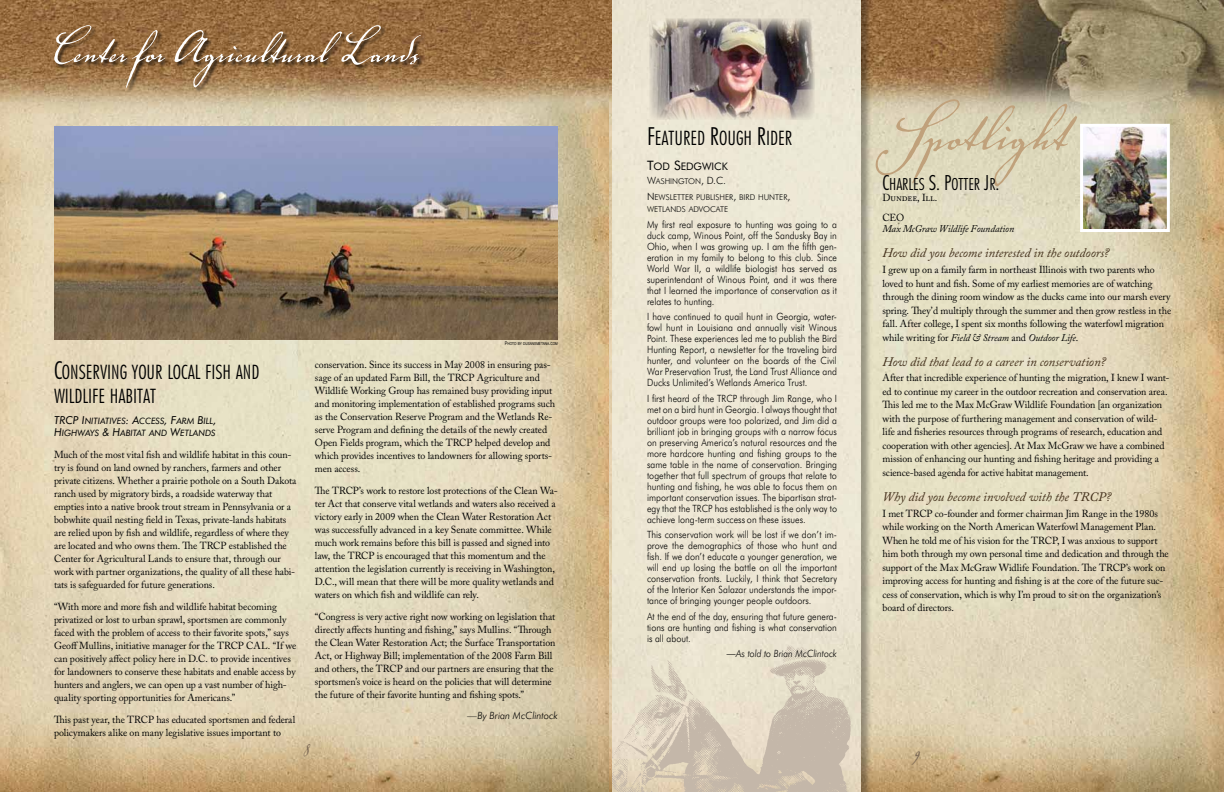
<style>
.page{position:relative;width:1224px;height:792px;background:#fff}
.page>*{position:absolute;margin:0;border:0;box-sizing:border-box;transform-origin:0 0}
.t1{font:87px "Voluta Script";color:#c0a17b}
.t2{font:60px "Voluta Script";color:#fff}
.t3{font:33px "Voluta Script";color:#7c6955}
.t4{font:20px/24px "Futura BT Light Condensed SC800";color:#000}
.t5{font:16.8px "Futura BT Light Condensed SC800";color:#000}
.t6{font:italic 13px "Adobe Caslon Pro";letter-spacing:-.005em;color:#422f1a}
.t7{font:10.4px "Futura BT Book SC800";color:#000}
.t8{font:10.2px/13px "Adobe Caslon Pro";letter-spacing:-.005em;color:#000}
.t9{font:italic 10.2px "Adobe Caslon Pro";letter-spacing:-.005em;color:#000}
.t10{font:300 10px/11px "Futura BT";color:#000;text-align:justify;scale:.9 1}
.t11{font:italic 300 10px "Futura BT";color:#000;scale:.9 1}
.t12{font:italic 300 10px "Futura BT";color:#000}
.t13{font:8.8px/12px "Futura BT Book Italic SC800";color:#000}
.t14{font:8px/16.5px "Futura BT Light SC800";color:#000}
.t15{font:4px "Helvetica Narrow SC800";color:#000}
.s1{font-size:5px}
.s2{font-size:25px}
.s3{font-size:11px}
.s4{font-style:normal}
.s5{font-size:13px}
.s6{font-size:10px}
.s7{font-family:"Adobe Caslon Pro";font-weight:400}
.s8{font-size:21px}
.s9{font-style:italic}
</style>
<div class="page">
<img style="left:0;top:0;width:610px;height:792px">
<img style="left:610px;top:0;width:614px;height:792px">
<div style="left:614px;top:0;width:258px;height:792px;background:#000;opacity:.33"></div>
<div style="left:613px;top:0;width:247px;height:611px;background:#ece7d5"></div>
<img style="left:1084px;top:128px;width:82px;height:100px">
<div style="left:1080px;top:124px;width:90px;height:108px;border:3px solid #fff"></div>
<div style="left:54px;top:25px;width:372px;height:69px;background:#000;opacity:.75"></div>
<img style="left:612px;top:611px;width:269px;height:181px">
<img style="left:54px;top:126px;width:504px;height:214px">
<img style="left:650px;top:18px;width:164px;height:101px">
<h2 class="t2" style="left:46px;top:6px;width:374px">Center for Agricultural Lands</h2>
<p class="t15" style="left:505px;top:341px;width:54px"><span class="s1">P</span>HOTO BY DUSANSMETANA<span class="s1">.</span>COM</p>
<h3 class="t4" style="left:54px;top:360px;width:207px"><span class="s2">C</span>ONSERVING YOUR LOCAL FISH AND<br>WILDLIFE HABITAT</h3>
<p class="t13" style="left:54px;top:415px;width:164px"><span class="s3">TR CP I</span>NITIATIVES<span class="s3">: A</span>CCESS<span class="s3">, F</span>ARM <span class="s3">B</span>ILL<span class="s3">,<br>H</span>IGHWAYS <span class="s3">&amp; H</span>ABITAT AND <span class="s3">W</span>ETLANDS</p>
<p class="t8" style="left:54px;top:448px;width:244px">Much of the most vital fish and wildlife habitat in this coun&shy;try is found on land owned by ranchers, farmers and other private citizens. Whether a prairie pothole on a South Dakota ranch used by migratory birds, a roadside waterway that empties into a native brook trout stream in Pennsylvania or a bobwhite quail nesting field in Texas, private-lands habitats are relied upon by fish and wildlife, regardless of where they are located and who owns them. The TRCP established the Center for Agricultural Lands to ensure that, through our work with partner organizations, the quality of all these habi&shy;tats is safeguarded for future generations.</p>
<p class="t8" style="left:54px;top:600px;width:244px">“With more and more fish and wildlife habitat becoming privatized or lost to urban sprawl, sportsmen are commonly faced with the problem of access to their favorite spots,” says Geoff Mullins, initiative manager for the TRCP CAL. “If we can positively affect policy here in D.C. to provide incentives for landowners to conserve these habitats and enable access by hunters and anglers, we can open up a vast number of high&shy;quality sporting opportunities for Americans.”</p>
<p class="t8" style="left:54px;top:713px;width:243px">This past year, the TRCP has educated sportsmen and federal policymakers alike on many legislative issues important to</p>
<p class="t8" style="left:315px;top:358px;width:242px">conservation. Since its success in May 2008 in ensuring pas&shy;sage of an updated Farm Bill, the TRCP Agriculture and Wildlife Working Group has remained busy providing input and monitoring implementation of established programs such as the Conservation Reserve Program and the Wetlands Re&shy;serve Program and defining the details of the newly created Open Fields program, which the TRCP helped develop and which provides incentives to landowners for allowing sports&shy;men access.</p>
<p class="t8" style="left:315px;top:484px;width:244px">The TRCP’s work to restore lost protections of the Clean Wa&shy;ter Act that conserve vital wetlands and waters also received a victory early in 2009 when the Clean Water Restoration Act was successfully advanced in a key Senate committee. While much work remains before this bill is passed and signed into law, the TRCP is encouraged that this momentum and the attention the legislation currently is receiving in Washington, D.C., will mean that there will be more quality wetlands and waters on which fish and wildlife can rely.</p>
<p class="t8" style="left:315px;top:610px;width:242px">“Congress is very active right now working on legislation that directly affects hunting and fishing,” says Mullins. “Through the Clean Water Restoration Act; the Surface Transportation Act, or Highway Bill; implementation of the 2008 Farm Bill and others, the TRCP and our partners are ensuring that the sportsmen’s voice is heard on the policies that will determine the future of their favorite hunting and fishing spots.”</p>
<p class="t12" style="left:467px;top:710px;width:92px"><span class="s4">—</span>By Brian McClintock</p>
<h3 class="t3" style="left:303px;top:726px;width:8px">8</h3>
<h3 class="t4" style="left:647px;top:126px;width:145px"><span class="s2">F</span>EATURED <span class="s2">R</span>OUGH <span class="s2">R</span>IDER</h3>
<p class="t7" style="left:647px;top:160px;width:82px"><span class="s5">T</span>OD <span class="s5">S</span>EDGWICK</p>
<p class="t14" style="left:647px;top:173px;width:145px"><span class="s6">W</span>ASHINGTON<span class="s6">, D.C.<br>N</span> EWSLETTER PUBLISHER<span class="s6">,</span> BIRD HUNTER<span class="s6">,</span></p>
<p class="t14" style="left:647px;top:201px;width:83px">WETLANDS ADVOCATE</p>
<p class="t10" style="left:647px;top:219px;width:213px">My first real exposure to hunting was going to a duck camp, Winous Point, off the Sandusky Bay in Ohio, when I was growing up. I am the fifth gen&shy;eration in my family to belong to this club. Since World War II, a wildlife biologist has served as superintendant of Winous Point, and it was there that I learned the importance of conservation as it relates to hunting.</p>
<p class="t10" style="left:647px;top:311px;width:213px">I have continued to quail hunt in Georgia, water&shy;fowl hunt in Louisiana and annually visit Winous Point. These experiences led me to publish the Bird Hunting Report, a newsletter for the traveling bird hunter, and volunteer on the boards of the Civil War Preservation Trust, the Land Trust Alliance and Ducks U nlimited’s Wetlands America Trust.</p>
<p class="t10" style="left:647px;top:393px;width:85px">I first heard of the TRCP</p>
<p class="t10" style="left:647px;top:393px;width:213px;text-align:left;text-indent:93px">through Jim Range, who I met on a bird hunt in Georgia. I always thought that outdoor groups were too polarized, and Jim did a brilliant job in bringing groups with a narrow focus on preserving America’s natural resources and the more hardcore hunting and fishing groups to the same table in the name of conservation. Bringing together that full spectrum of groups that relate to hunting and fishing, he was able to focus them on important conservation issues. The bipartisan strat&shy;egy that the TRCP</p>
<p class="t10" style="left:647px;top:503px;width:213px;text-indent:68px">has established is the only way to achieve long-term success on these issues.</p>
<p class="t10" style="left:647px;top:529px;width:213px">This conservation work will be lost if we don’t im&shy;prove the demographics of those who hunt and fish. If we don’t educate a younger generation, we will end up losing the battle on all the important conservation fronts. Luckily, I think that Secretary of the I nterior Ken Salazar understands the impor&shy;tance of bringing younger people outdoors.</p>
<p class="t10" style="left:647px;top:611px;width:213px">At the end of the day, ensuring that future genera&shy;tions are hunting and fishing is what conservation is all about.</p>
<p class="t11" style="left:726px;top:648px;width:124px"><span class="s7">—</span>As told to Brian McClintock</p>
<h1 class="t1" style="left:881px;top:68px;width:187px">Spotlight</h1>
<h3 class="t5" style="left:882px;top:174px;width:119px"><span class="s8">C</span>HARLES <span class="s8">S. P</span>OTTER <span class="s8">J</span>R<span class="s8">.</span></h3>
<p class="t8" style="left:882px;top:188px;width:57px;line-height:20px">Dundee, Ill.<br>CEO</p>
<p class="t9" style="left:882px;top:223px;width:133px">Max McGraw Wildlife Foundation</p>
<p class="t6" style="left:882px;top:245px;width:229px">How did you become interested in the outdoors?</p>
<p class="t8" style="left:882px;top:263px;width:290px;line-height:13.5px">I grew up on a family farm in northeast Illinois with two parents who loved to hunt and fish. Some of my earliest memories are of watching through the dining room window as the ducks came into our marsh every spring. They’d multiply through the summer and then grow restless in the fall. After college, I spent six months following the waterfowl migration while writing for <span class="s9">Field &amp; Stream</span> and <span class="s9">Outdoor Life</span>.</p>
<p class="t6" style="left:882px;top:354px;width:225px">How did that lead to a career in conservation?</p>
<p class="t8" style="left:882px;top:371px;width:289px;line-height:13.5px">After that incredible experience of hunting the migration, I knew I want&shy;ed to continue my career in the outdoor recreation and conservation area.<br>This led me to the Max McGraw Wildlife Foundation [an organization with the purpose of furthering management and conservation of wild&shy;life and fisheries resources through programs of research, education and cooperation with other agencies]. At Max McGraw we have a combined mission of enhancing our hunting and fishing heritage and providing a science-based agenda for active habitat management.</p>
<p class="t6" style="left:882px;top:489px;width:230px">Why did you become involved with the TRCP?</p>
<p class="t8" style="left:882px;top:506px;width:288px;line-height:13.5px">I met TRCP co-founder and former chairman Jim Range in the 1980s while working on the North American Waterfowl Management Plan.<br>When he told me of his vision for the TRCP, I was anxious to support him both through my own personal time and dedication and through the support of the Max McGraw Widlife Foundation. The TRCP’s work on improving access for hunting and fishing is at the core of the future suc&shy;cess of conservation, which is why I’m proud to sit on the organization’s board of directors.</p>
<h3 class="t3" style="left:915px;top:726px;width:7px">9</h3>
</div>
